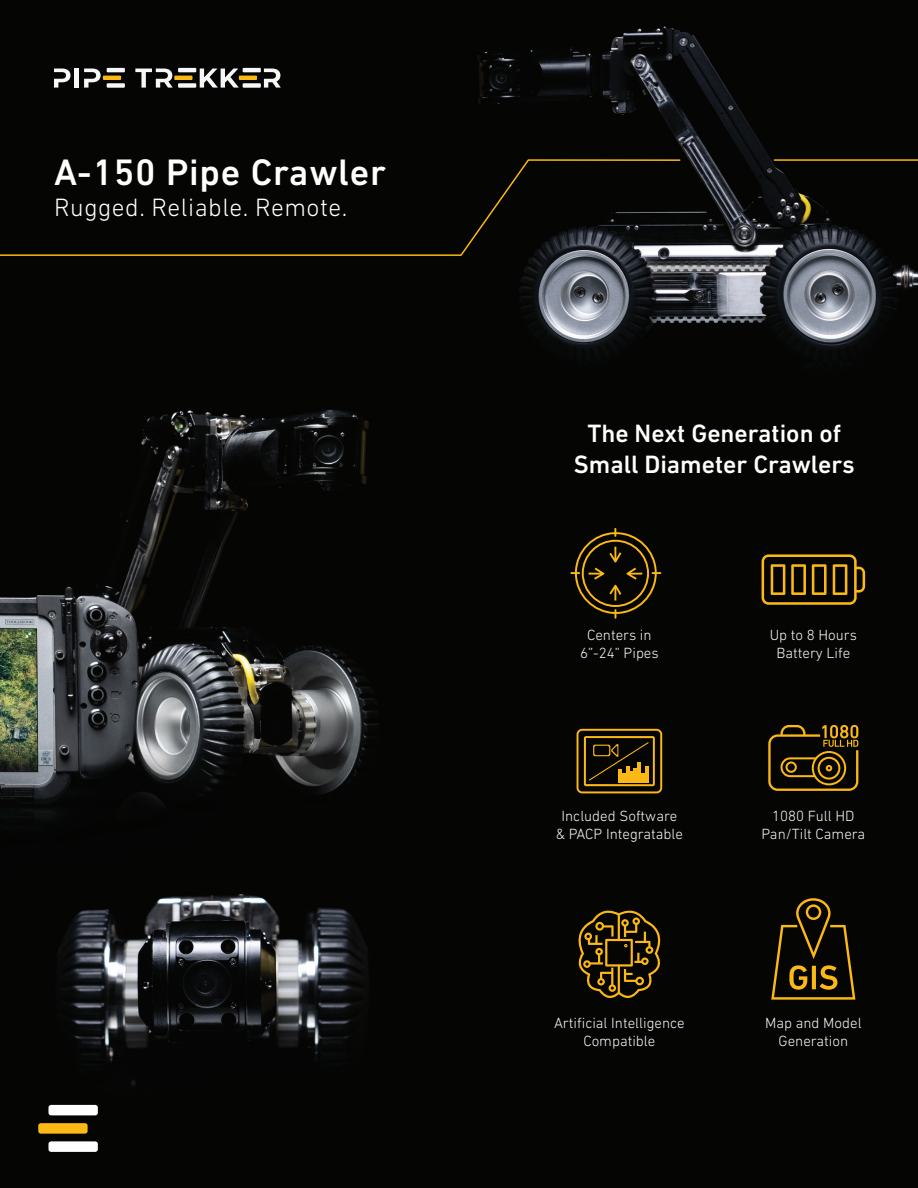
<style>
.page{position:relative;width:918px;height:1188px;background:#fff}
.page>*{position:absolute;margin:0;border:0;box-sizing:border-box;transform-origin:0 0}
.t1{font:500 37.5px "DIN Next LT Pro";letter-spacing:.02em;color:#fff}
.t2{font:500 25.5px "DIN Next LT Pro";color:#fff}
.t3{font:300 25.5px "DIN Next LT Pro";letter-spacing:.02em;color:#fff}
.t4{font:300 15px/18px "DIN Next LT Pro";color:#f8f8fb;text-align:center}
</style>
<div class="page">
<img style="left:0;top:0;width:918px;height:1188px">
<svg style="left:762px;top:554px;width:103px;height:51px;background:#4e3a08"></svg>
<div style="left:49px;top:1105px;width:49px;height:10px;background:#fff;border-radius:3px"></div>
<div style="left:38px;top:1123px;width:50px;height:11px;background:#fcb814;border-radius:3px"></div>
<div style="left:49px;top:1141px;width:49px;height:11px;background:#fff;border-radius:3px"></div>
<svg style="left:0;top:159px;width:681px;height:98px;background:#0c0b08"></svg>
<hr style="left:774px;top:159px;width:144px;height:2px;background:#fcb814">
<svg style="left:578px;top:905px;width:83px;height:93px;background:#3e2e07"></svg>
<svg style="left:577px;top:729px;width:85px;height:64px;background:#4b3808"></svg>
<svg style="left:771px;top:898px;width:84px;height:102px;background:#322506"></svg>
<svg style="left:768px;top:725px;width:90px;height:66px;background:#423107"></svg>
<svg style="left:570px;top:528px;width:91px;height:91px;background:#271e06"></svg>
<div style="left:74px;top:69px;width:5px;height:19px;background:#f8f8fb"></div>
<svg style="left:200px;top:69px;width:39px;height:19px"></svg>
<hr style="left:107px;top:68px;width:18px;height:4px;background:#f8f8fb">
<hr style="left:103px;top:76px;width:18px;height:4px;background:#fcb914">
<div style="left:107px;top:83px;width:18px;height:5px;background:#f8f8fb"></div>
<hr style="left:178px;top:68px;width:18px;height:4px;background:#f8f8fb">
<hr style="left:174px;top:76px;width:18px;height:4px;background:#fcb914">
<div style="left:178px;top:83px;width:18px;height:5px;background:#f8f8fb"></div>
<hr style="left:243px;top:68px;width:18px;height:4px;background:#f8f8fb">
<hr style="left:239px;top:76px;width:18px;height:4px;background:#fcb914">
<div style="left:243px;top:83px;width:18px;height:5px;background:#f8f8fb"></div>
<svg style="left:54px;top:69px;width:17px;height:19px"></svg>
<svg style="left:84px;top:69px;width:17px;height:19px"></svg>
<svg style="left:135px;top:69px;width:38px;height:19px"></svg>
<svg style="left:264px;top:69px;width:17px;height:19px"></svg>
<p class="t1" style="left:54px;top:151px;width:334px">A-150 Pipe Crawler</p>
<p class="t3" style="left:54px;top:192px;width:295px">Rugged. Reliable. Remote.</p>
<p class="t2" style="left:587px;top:419px;width:256px">The Next Generation of</p>
<p class="t2" style="left:574px;top:450px;width:282px">Small Diameter Crawlers</p>
<p class="t4" style="left:587px;top:626px;width:66px">Centers in</p>
<p class="t4" style="left:580px;top:644px;width:80px">6”-24” Pipes</p>
<p class="t4" style="left:770px;top:626px;width:89px">Up to 8 Hours</p>
<p class="t4" style="left:776px;top:644px;width:75px">Battery Life</p>
<p class="t4" style="left:562px;top:807px;width:117px">Included Software</p>
<p class="t4" style="left:556px;top:825px;width:129px">&amp; PACP Integratable</p>
<p class="t4" style="left:761px;top:807px;width:105px">1080 Full HD<br>Pan/Tilt Camera</p>
<p class="t4" style="left:554px;top:1013px;width:132px">Artificial Intelligence</p>
<p class="t4" style="left:583px;top:1031px;width:74px">Compatible</p>
<p class="t4" style="left:765px;top:1013px;width:98px">Map and Model</p>
<p class="t4" style="left:779px;top:1031px;width:71px">Generation</p>
</div>
